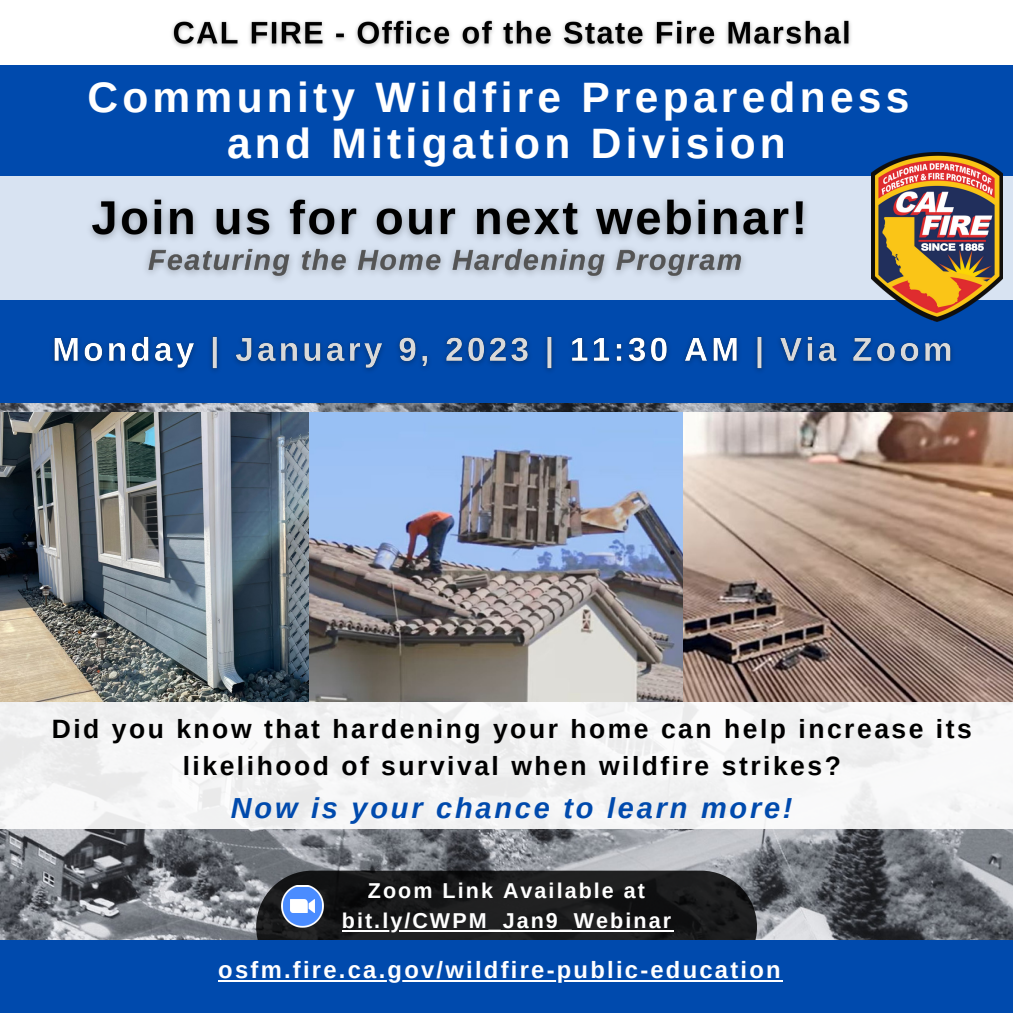
<style>
.page{position:relative;width:1013px;height:1013px;background:#fff}
.page>*{position:absolute;margin:0;border:0;box-sizing:border-box;transform-origin:0 0}
.t1{font:700 42.5px/46px "Arimo";letter-spacing:.1em;color:#fff;text-align:center}
.t2{font:italic 700 29px "Arimo";letter-spacing:.095em;color:#004aad}
.t3{font:700 26.5px/37px "Arimo";letter-spacing:.095em;color:#000;text-align:center}
.t4{font:700 23.75px "Arimo";letter-spacing:.095em;color:#fff}
.t5{font:700 21.5px/30px "Arimo";letter-spacing:.095em;color:#fff;text-align:center}
</style>
<div class="page">
<img style="left:0;top:402px;width:1012px;height:537px">
<div style="left:0;top:0;width:1012px;height:402px;background:#004aad"></div>
<svg style="left:256px;top:870px;width:501px;height:69px;background:#1e1f20"></svg>
<hr style="left:342px;top:930px;width:331px;height:2px;background:#fff">
<div style="left:0;top:0;width:1012px;height:65px;background:#fff"></div>
<svg style="left:281px;top:885px;width:43px;height:42px"></svg>
<svg style="left:283px;top:886px;width:39px;height:39px"></svg>
<svg style="left:290px;top:899px;width:25px;height:14px"></svg>
<div style="left:0;top:672px;width:1012px;height:156px;background:#f4f5f5"></div>
<img style="left:0;top:413px;width:310px;height:289px">
<div style="left:0;top:176px;width:1012px;height:123px;background:#d8e3f2"></div>
<img style="left:871px;top:153px;width:131px;height:169px">
<div style="left:0;top:939px;width:1012px;height:73px;background:#004aad"></div>
<img style="left:310px;top:413px;width:373px;height:289px">
<img style="left:683px;top:413px;width:329px;height:289px">
<img style="left:90px;top:198px;width:717px;height:83px">
<hr style="left:218px;top:979px;width:565px;height:2px;background:#fff">
<img style="left:52px;top:336px;width:901px;height:35px">
<img style="left:171px;top:20px;width:680px;height:27px">
<h1 class="t1" style="left:87px;top:74px;width:823px">Community Wildfire Preparedness and Mitigation Division</h1>
<p class="t3" style="left:52px;top:710px;width:921px">Did you know that hardening your home can help increase its likelihood of survival when wildfire strikes?</p>
<p class="t2" style="left:231px;top:791px;width:563px">Now is your chance to learn more!</p>
<p class="t5" style="left:342px;top:876px;width:331px">Zoom Link Available at bit.ly/CWPM_Jan9_Webinar</p>
<p class="t4" style="left:218px;top:956px;width:564px">osfm.fire.ca.gov/wildfire-public-education</p>
</div>
